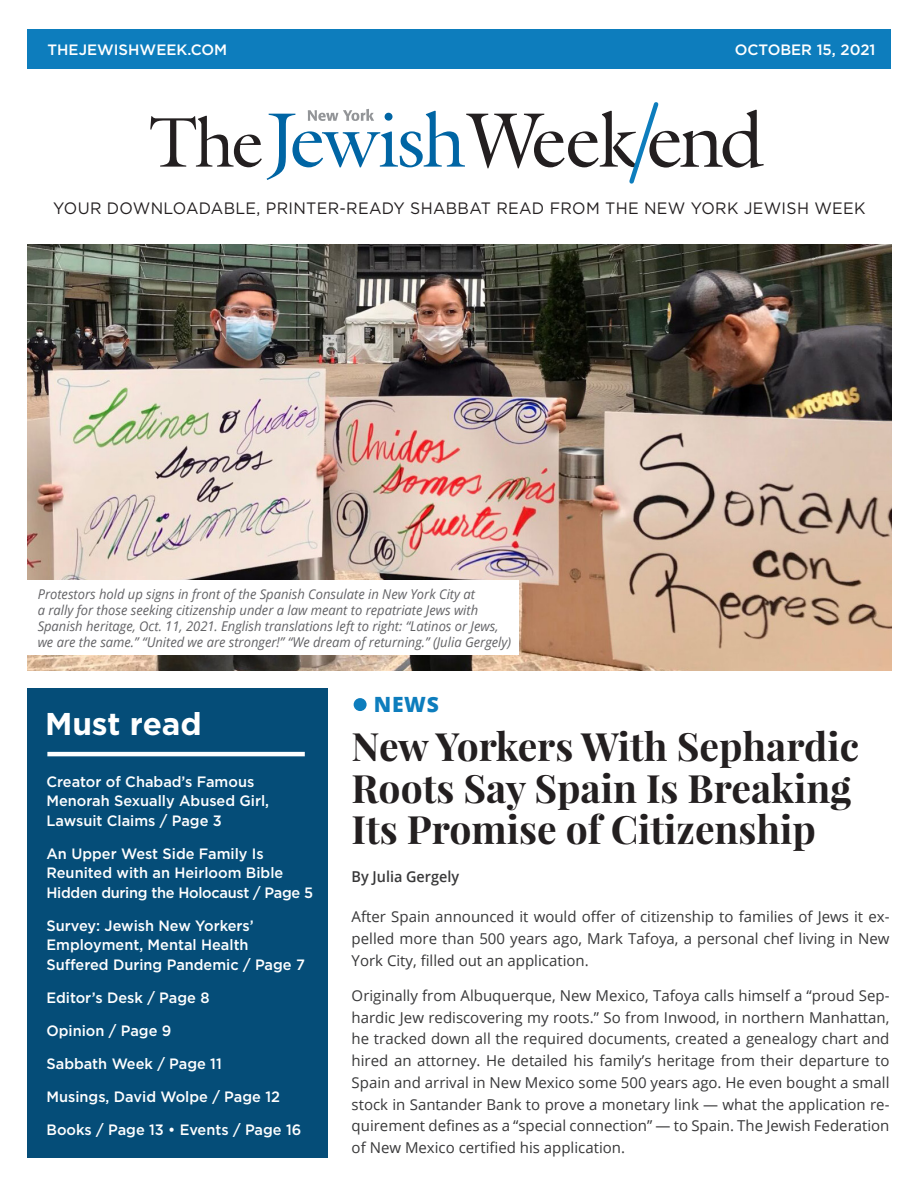
<style>
.page{position:relative;width:918px;height:1188px;background:#fff}
.page>*{position:absolute;margin:0;border:0;box-sizing:border-box;transform-origin:0 0}
.t1{font:79.5px "Galliard Std";color:#231f20}
.t2{font:700 39px/41.2px "Playfair Display";color:#231f20}
.t3{font:700 31.5px "Gotham";color:#fff}
.t4{font:800 21px "Open Sans";color:#0d7dbd}
.t5{font:16.5px "Gotham";letter-spacing:.02em;color:#231f20;scale:.96 1}
.t6{font:15px/21.8px "Open Sans";color:#383839;text-align:justify}
.t7{font:500 15px/19.5px "Gotham";color:#fff}
.t8{font:600 15px "Open Sans";color:#383839;scale:.96 1}
.t9{font:italic 13.5px/16.2px "Open Sans";color:#636366;scale:.96 1}
</style>
<div class="page">
<div style="left:27px;top:29px;width:864px;height:40px;background:#0d7dbd"></div>
<img style="left:27px;top:244px;width:864px;height:427px">
<div style="left:27px;top:688px;width:301px;height:470px;background:#054d78"></div>
<svg style="left:150px;top:102px;width:509px;height:82px"></svg>
<hr style="left:47px;top:752px;width:258px;height:4px;background:#fff">
<div style="left:0;top:580px;width:519px;height:74px;background:#fff"></div>
<div style="left:354px;top:698px;width:13px;height:13px;background:#0d7dbd;border-radius:50%"></div>
<p class="t7" style="left:48px;top:40px;width:181px">THEJEWISHWEEK.COM</p>
<p class="t7" style="left:735px;top:40px;width:142px">OCTOBER 15, 2021</p>
<p class="t1" style="left:647px;top:90px;width:119px">end</p>
<p class="t5" style="left:53px;top:198px;width:848px">YOUR DOWNLOADABLE, PRINTER-READY SHABBAT READ FROM THE NEW YORK JEWISH WEEK</p>
<p class="t9" style="left:38px;top:585px;width:495px">Protestors hold up signs in front of the Spanish Consulate in New York City at<br>a rally for those seeking citizenship under a law meant to repatriate Jews with Spanish heritage, Oct. 11, 2021. English translations left to right: “Latinos or Jews, we are the same.” “United we are stronger!” “We dream of returning.” (Julia Gergely)</p>
<p class="t3" style="left:45px;top:703px;width:158px">Must read</p>
<p class="t7" style="left:46px;top:771px;width:224px">Creator of Chabad’s Famous<br>Menorah Sexually Abused Girl,<br>Lawsuit Claims / Page 3</p>
<p class="t7" style="left:46px;top:843px;width:268px">An Upper West Side Family Is<br>Reunited with an Heirloom Bible<br>Hidden during the Holocaust / Page 5</p>
<p class="t7" style="left:46px;top:915px;width:260px">Survey: Jewish New Yorkers’<br>Employment, Mental Health<br>Suffered During Pandemic / Page 7</p>
<p class="t7" style="left:46px;top:987px;width:165px">Editor’s Desk / Page 8</p>
<p class="t7" style="left:46px;top:1020px;width:126px">Opinion / Page 9</p>
<p class="t7" style="left:46px;top:1053px;width:177px">Sabbath Week / Page 11</p>
<p class="t7" style="left:46px;top:1086px;width:235px">Musings, David Wolpe / Page 12</p>
<p class="t7" style="left:46px;top:1119px;width:256px">Books / Page 13 • Events / Page 16</p>
<p class="t4" style="left:374px;top:688px;width:66px">NEWS</p>
<p class="t2" style="left:352px;top:726px;width:509px">New Yorkers With Sephardic<br>Roots Say Spain Is Breaking<br>Its Promise of Citizenship</p>
<p class="t8" style="left:352px;top:866px;width:114px">By Julia Gergely</p>
<p class="t6" style="left:352px;top:905px;width:539px">After Spain announced it would offer of citizenship to families of Jews it ex&shy;pelled more than 500 years ago, Mark Tafoya, a personal chef living in New York City, filled out an application.</p>
<p class="t6" style="left:352px;top:984px;width:539px">Originally from Albuquerque, New Mexico, Tafoya calls himself a “proud Sep&shy;hardic Jew rediscovering my roots.” So from Inwood, in northern Manhattan, he tracked down all the required documents, created a genealogy chart and hired an attorney. He detailed his family’s heritage from their departure to Spain and arrival in New Mexico some 500 years ago. He even bought a small stock in Santander Bank to prove a monetary link — what the application re&shy;quirement defines as a “special connection” — to Spain. The Jewish Federation of New Mexico certified his application.</p>
</div>
